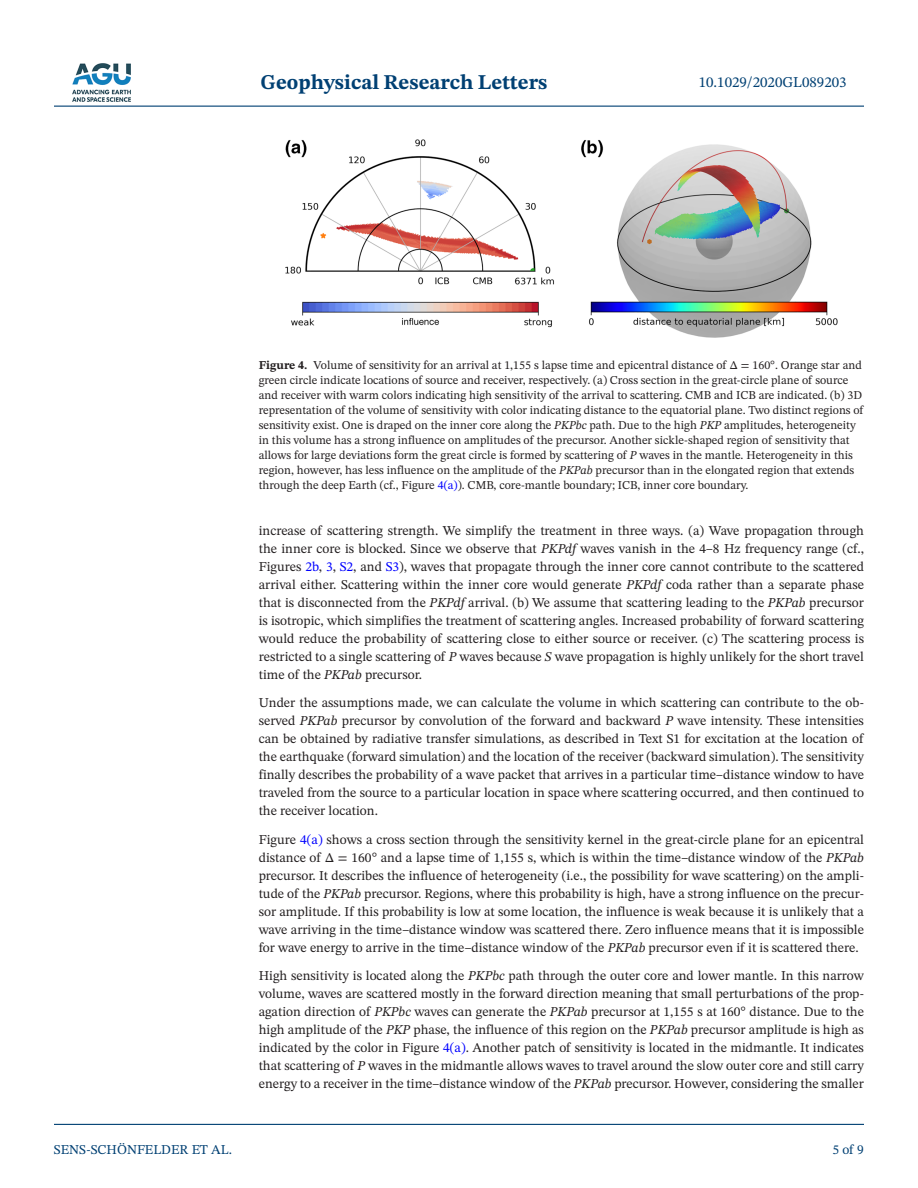
<style>
.page{position:relative;width:918px;height:1188px;background:#fff}
.page>*{position:absolute;margin:0;border:0;box-sizing:border-box;transform-origin:0 0}
.t1{font:700 21px "STIX Two Text";color:#004073}
.t2{font:15px "STIX Two Text";color:#004073}
.t3{font:13.5px/18px "STIX Two Text";color:#231f20;text-align:justify}
.t4{font:13.5px "STIX Two Text";color:#004073}
.t5{font:12px/15px "STIX Two Text";color:#231f20}
.s1{font-weight:700}
.s2{font-style:italic}
.s3{color:#00f}
</style>
<div class="page">
<hr style="left:54px;top:106px;width:810px;height:1px;background:#004073">
<hr style="left:54px;top:1124px;width:810px;height:1px;background:#004073">
<img style="left:72px;top:63px;width:59px;height:39px">
<img style="left:285px;top:139px;width:553px;height:199px">
<h1 class="t1" style="left:261px;top:67px;width:288px">Geophysical Research Letters</h1>
<p class="t2" style="left:699px;top:72px;width:149px">10.1029/2020GL089203</p>
<p class="t4" style="left:54px;top:1140px;width:180px">SENS-SCHÖNFELDER ET AL.</p>
<p class="t5" style="left:259px;top:357px;width:606px"><span class="s1">Figure 4.</span> Volume of sensitivity for an arrival at 1,155 s lapse time and epicentral distance of Δ = 160°. Orange star and green circle indicate locations of source and receiver, respectively. (a) Cross section in the great-circle plane of source and receiver with warm colors indicating high sensitivity of the arrival to scattering. CMB and ICB are indicated. (b) 3D representation of the volume of sensitivity with color indicating distance to the equatorial plane. Two distinct regions of sensitivity exist. One is draped on the inner core along the <span class="s2">PKPbc</span> path. Due to the high <span class="s2">PKP</span> amplitudes, heterogeneity in this volume has a strong influence on amplitudes of the precursor. Another sickle-shaped region of sensitivity that allows for large deviations form the great circle is formed by scattering of <span class="s2">P</span> waves in the mantle. Heterogeneity in this region, however, has less influence on the amplitude of the <span class="s2">PKPab</span> precursor than in the elongated region that extends through the deep Earth (cf., Figure <span class="s3">4(a)</span>). CMB, core-mantle boundary; ICB, inner core boundary.</p>
<p class="t3" style="left:259px;top:521px;width:607px">increase of scattering strength. We simplify the treatment in three ways. (a) Wave propagation through the inner core is blocked. Since we observe that <span class="s2">PKPdf</span> waves vanish in the 4–8 Hz frequency range (cf., Figures <span class="s3">2b</span>, <span class="s3">3</span>, <span class="s3">S2</span>, and <span class="s3">S3</span>), waves that propagate through the inner core cannot contribute to the scattered arrival either. Scattering within the inner core would generate <span class="s2">PKPdf</span> coda rather than a separate phase that is disconnected from the <span class="s2">PKPdf</span> arrival. (b) We assume that scattering leading to the <span class="s2">PKPab</span> precursor is isotropic, which simplifies the treatment of scattering angles. Increased probability of forward scattering would reduce the probability of scattering close to either source or receiver. (c) The scattering process is restricted to a single scattering of <span class="s2">P</span> waves because <span class="s2">S</span> wave propagation is highly unlikely for the short travel time of the <span class="s2">PKPab</span> precursor.</p>
<p class="t3" style="left:259px;top:694px;width:607px">Under the assumptions made, we can calculate the volume in which scattering can contribute to the ob&shy;served <span class="s2">PKPab</span> precursor by convolution of the forward and backward <span class="s2">P</span> wave intensity. These intensities can be obtained by radiative transfer simulations, as described in Text S1 for excitation at the location of the earthquake (forward simulation) and the location of the receiver (backward simulation). The sensitivity finally describes the probability of a wave packet that arrives in a particular time–distance window to have traveled from the source to a particular location in space where scattering occurred, and then continued to the receiver location.</p>
<p class="t3" style="left:259px;top:830px;width:607px">Figure <span class="s3">4(a)</span> shows a cross section through the sensitivity kernel in the great-circle plane for an epicentral distance of Δ = 160° and a lapse time of 1,155 s, which is within the time–distance window of the <span class="s2">PKPab </span>precursor. It describes the influence of heterogeneity (i.e., the possibility for wave scattering) on the ampli&shy;tude of the <span class="s2">PKPab</span> precursor. Regions, where this probability is high, have a strong influence on the precur&shy;sor amplitude. If this probability is low at some location, the influence is weak because it is unlikely that a wave arriving in the time–distance window was scattered there. Zero influence means that it is impossible for wave energy to arrive in the time–distance window of the <span class="s2">PKPab</span> precursor even if it is scattered there.</p>
<p class="t3" style="left:259px;top:967px;width:607px">High sensitivity is located along the <span class="s2">PKPbc</span> path through the outer core and lower mantle. In this narrow volume, waves are scattered mostly in the forward direction meaning that small perturbations of the prop&shy;agation direction of <span class="s2">PKPbc</span> waves can generate the <span class="s2">PKPab</span> precursor at 1,155 s at 160° distance. Due to the high amplitude of the <span class="s2">PKP</span> phase, the influence of this region on the <span class="s2">PKPab</span> precursor amplitude is high as indicated by the color in Figure <span class="s3">4(a)</span>. Another patch of sensitivity is located in the midmantle. It indicates that scattering of <span class="s2">P</span> waves in the midmantle allows waves to travel around the slow outer core and still carry energy to a receiver in the time–distance window of the <span class="s2">PKPab</span> precursor. However, considering the smaller</p>
<p class="t4" style="left:833px;top:1140px;width:33px">5 of 9</p>
</div>
